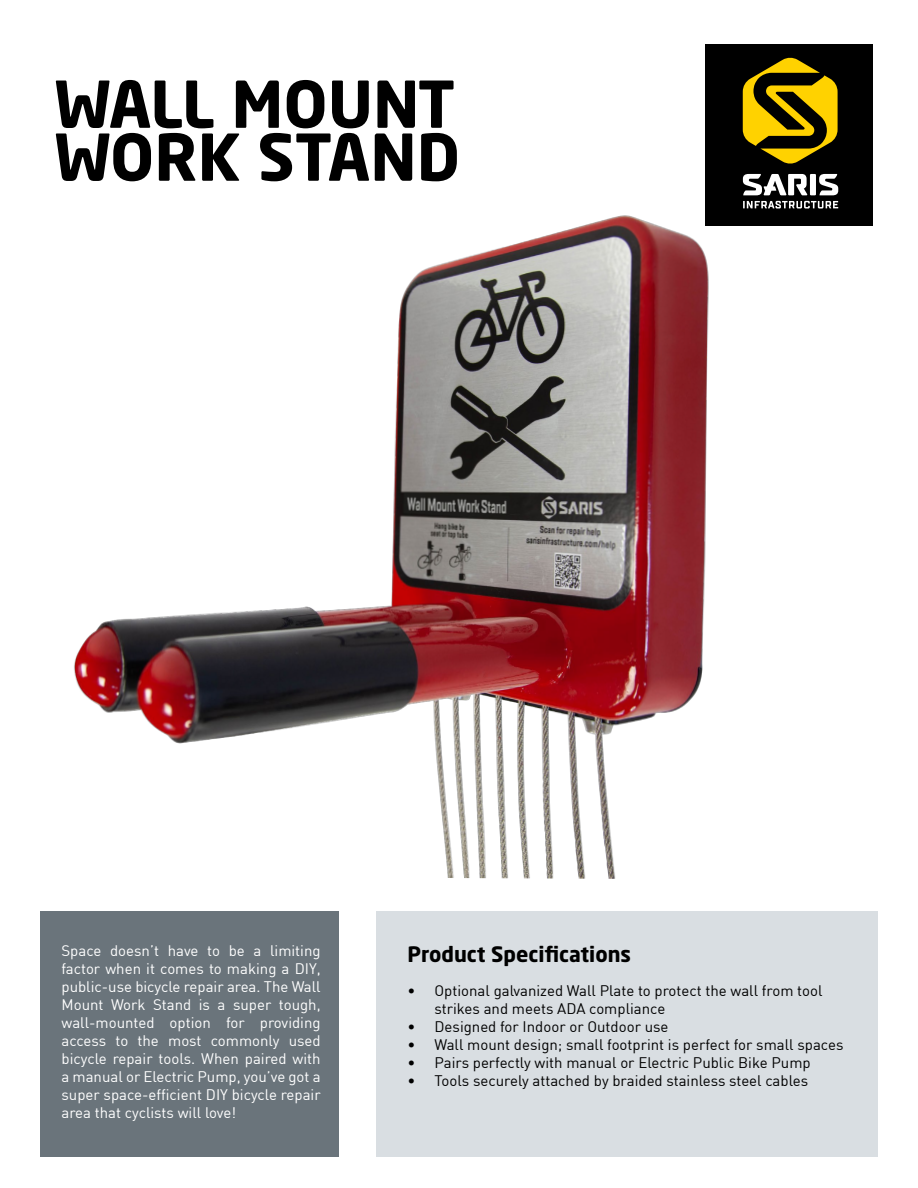
<style>
.page{position:relative;width:918px;height:1188px;background:#fff}
.page>*{position:absolute;margin:0;border:0;box-sizing:border-box;transform-origin:0 0}
.t1{font:700 63.6px/52.9px "Neo Sans Std";color:#000}
.t2{font:700 21px "Neo Sans Std";color:#000}
.t3{font:15px/18px "DIN";color:#fff;text-align:justify}
.t4{font:15px/18px "DIN";color:#000}
</style>
<div class="page">
<img style="left:74px;top:215px;width:635px;height:664px">
<div style="left:377px;top:912px;width:501px;height:245px;background:#d9dee2"></div>
<div style="left:40px;top:912px;width:298px;height:245px;background:#6a747b"></div>
<div style="left:705px;top:44px;width:168px;height:182px;background:#000"></div>
<svg style="left:743px;top:58px;width:95px;height:106px"></svg>
<div style="left:810px;top:174px;width:6px;height:21px;background:#fff"></div>
<svg style="left:819px;top:174px;width:19px;height:21px"></svg>
<svg style="left:743px;top:174px;width:64px;height:21px"></svg>
<svg style="left:743px;top:201px;width:95px;height:7px"></svg>
<h1 class="t1" style="left:54px;top:76px;width:408px">WALL MOUNT<br>WORK STAND</h1>
<p class="t3" style="left:62px;top:941px;width:261px">Space doesn’t have to be a limiting factor when it comes to making a DIY, public-use bicycle repair area. The Wall Mount Work Stand is a super tough, wall-mounted option for providing access to the most commonly used bicycle repair tools. When paired with a manual or Electric Pump, you’ve got a super space-efficient DIY bicycle repair area that cyclists will love!</p>
<h2 class="t2" style="left:408px;top:941px;width:225px">Product Specifications</h2>
<p class="t4" style="left:435px;top:981px;width:389px;text-indent:-27px">• Optional galvanized Wall Plate to protect the wall from tool strikes and meets ADA compliance</p>
<p class="t4" style="left:408px;top:1017px;width:263px">• Designed for Indoor or Outdoor use</p>
<p class="t4" style="left:408px;top:1035px;width:437px">• Wall mount design; small footprint is perfect for small spaces</p>
<p class="t4" style="left:408px;top:1053px;width:405px">• Pairs perfectly with manual or Electric Public Bike Pump</p>
<p class="t4" style="left:408px;top:1071px;width:402px">• Tools securely attached by braided stainless steel cables</p>
</div>
